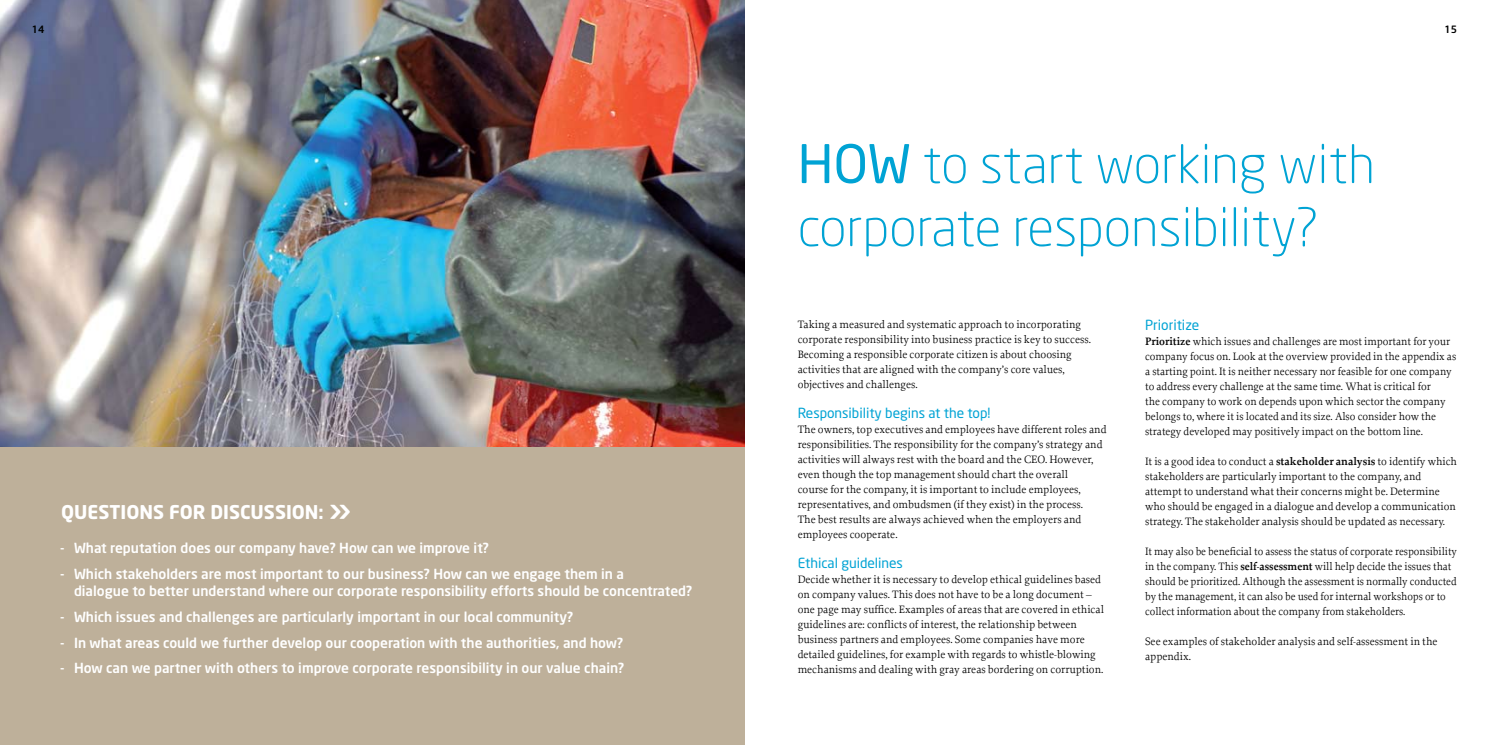
<style>
.page{position:relative;width:1489px;height:745px;background:#fff}
.page>*{position:absolute;margin:0;border:0;box-sizing:border-box;transform-origin:0 0}
.t1{font:300 52.5px/63px "Neo Sans";color:#00a3d4}
.t2{font:700 18.75px "Neo Sans";color:#fff}
.t3{font:500 13.75px/17.5px "Neo Sans";color:#fff}
.t4{font:13.75px "Neo Sans";letter-spacing:-.005em;color:#00a3d4}
.t5{font:11.25px/15px "Proforma";letter-spacing:-.005em;color:#000}
.t6{font:11.25px/15px "Proforma";letter-spacing:-.005em;color:#000;scale:.96 1}
.t7{font:500 10px "Neo Sans";color:#000}
.s1{font-weight:500;font-size:32.5px}
.s2{font-weight:400}
.s3{font-weight:600}
</style>
<div class="page">
<img style="left:0;top:0;width:744px;height:447px">
<div style="left:0;top:447px;width:744px;height:297px;background:#beb09a"></div>
<p class="t7" style="left:32px;top:23px;width:14px">14</p>
<p class="t7" style="left:1444px;top:23px;width:14px">15</p>
<h2 class="t2" style="left:61px;top:499px;width:292px">QUESTIONS FOR DISCUSSION: <span class="s1">»</span></h2>
<p class="t3" style="left:60px;top:538px;width:430px">- What reputation does our company have? How can we improve it?</p>
<p class="t3" style="left:74px;top:564px;width:619px;text-indent:-14px">- Which stakeholders are most important to our business? How can we engage them in a<br>dialogue to better understand where our corporate responsibility efforts should be concentrated?</p>
<p class="t3" style="left:60px;top:607px;width:514px">- Which issues and challenges are particularly important in our local community?</p>
<p class="t3" style="left:60px;top:633px;width:564px">- In what areas could we further develop our cooperation with the authorities, and how?</p>
<p class="t3" style="left:60px;top:658px;width:565px">- How can we partner with others to improve corporate responsibility in our value chain?</p>
<h1 class="t1" style="left:797px;top:132px;width:578px"><span class="s2">HOW</span> to start working with corporate responsibility?</h1>
<p class="t5" style="left:797px;top:316px;width:295px">Taking a measured and systematic approach to incorporating corporate responsibility into business practice is key to success.<br>Becoming a responsible corporate citizen is about choosing activities that are aligned with the company’s core values, objectives and challenges.</p>
<p class="t4" style="left:797px;top:404px;width:194px">Responsibility begins at the top!</p>
<p class="t5" style="left:797px;top:421px;width:310px">The owners, top executives and employees have different roles and responsibilities. The responsibility for the company’s strategy and activities will always rest with the board and the CEO. However, even though the top management should chart the overall<br>course for the company, it is important to include employees, representatives, and ombudsmen (if they exist) in the process.<br>The best results are always achieved when the employers and employees cooperate.</p>
<p class="t4" style="left:797px;top:554px;width:107px">Ethical guidelines</p>
<p class="t5" style="left:797px;top:571px;width:308px">Decide whether it is necessary to develop ethical guidelines based on company values. This does not have to be a long document – one page may suffice. Examples of areas that are covered in ethical guidelines are: conflicts of interest, the relationship between business partners and employees. Some companies have more detailed guidelines, for example with regards to whistle-blowing mechanisms and dealing with gray areas bordering on corruption.</p>
<p class="t4" style="left:1144px;top:316px;width:56px">Prioritize</p>
<p class="t5" style="left:1144px;top:333px;width:312px"><span class="s3">Prioritize</span> which issues and challenges are most important for your company focus on. Look at the overview provided in the appendix as a starting point. It is neither necessary nor feasible for one company to address every challenge at the same time. What is critical for<br>the company to work on depends upon which sector the company belongs to, where it is located and its size. Also consider how the strategy developed may positively impact on the bottom line.</p>
<p class="t5" style="left:1144px;top:453px;width:313px">It is a good idea to conduct a <span class="s3">stakeholder analysis</span> to identify which stakeholders are particularly important to the company, and attempt to understand what their concerns might be. Determine who should be engaged in a dialogue and develop a communication strategy. The stakeholder analysis should be updated as necessary.</p>
<p class="t6" style="left:1144px;top:543px;width:326px">It may also be beneficial to assess the status of corporate responsibility in the company. This <span class="s3">self-assessment</span> will help decide the issues that should be prioritized. Although the assessment is normally conducted by the management, it can also be used for internal workshops or to collect information about the company from stakeholders.</p>
<p class="t5" style="left:1144px;top:633px;width:294px">See examples of stakeholder analysis and self-assessment in the appendix.</p>
</div>
